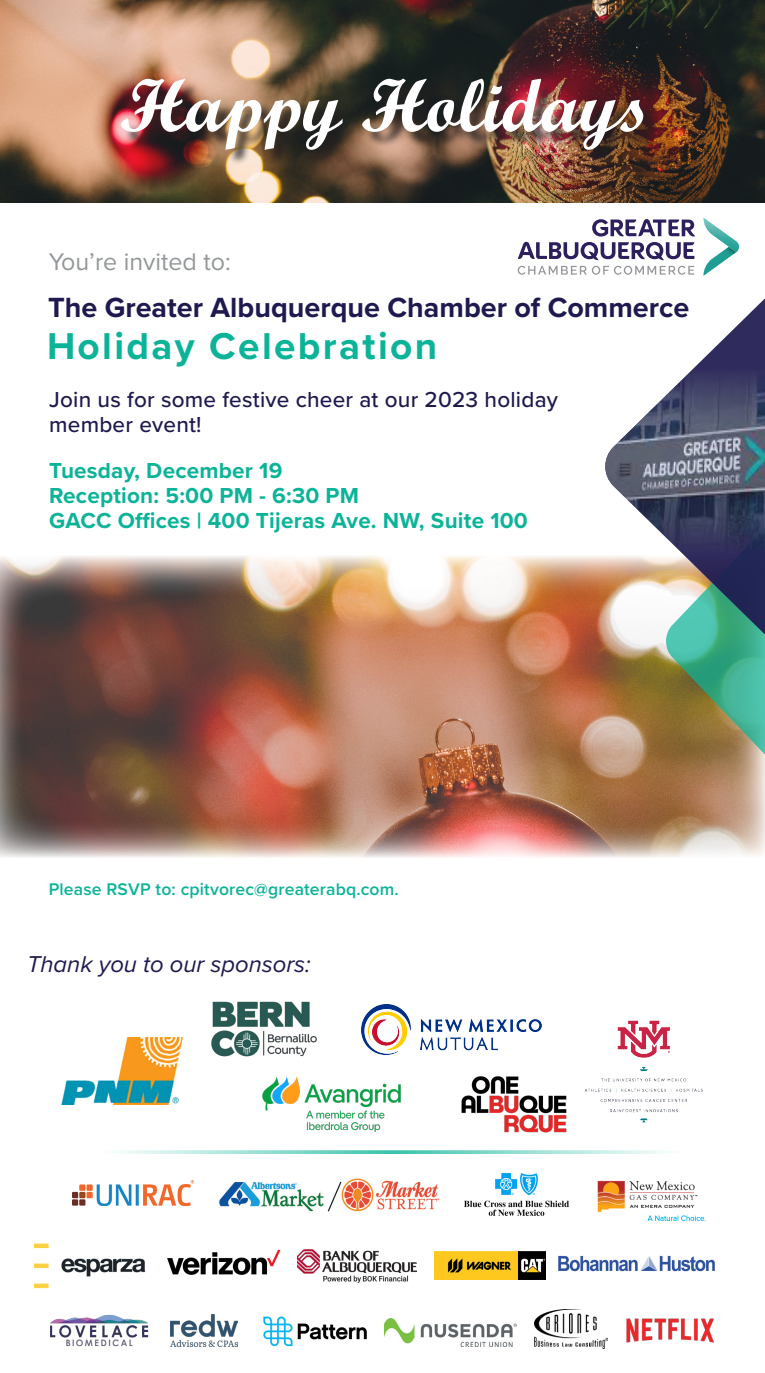
<style>
.page{position:relative;width:765px;height:1373px;background:#fff}
.page>*{position:absolute;margin:0;border:0;box-sizing:border-box;transform-origin:0 0}
.t1{font:75px "Script MT Bold";color:#fff}
.t2{font:700 38.75px "Proxima Nova";letter-spacing:.06em;color:#0bb498}
.t3{font:700 28.75px "Proxima Nova";color:#1e194f}
.t4{font:25px "Proxima Nova";color:#939698}
.t5{font:italic 23.75px "Proxima Nova";color:#1e194f}
.t6{font:700 22.5px "Proxima Nova";letter-spacing:.01em;color:#0bb498}
.t7{font:500 22.5px/25px "Proxima Nova";letter-spacing:.01em;color:#1e194f}
.t8{font:600 17.5px "Proxima Nova";letter-spacing:.01em;color:#0bb498}
</style>
<div class="page">
<img style="left:0;top:556px;width:765px;height:302px">
<img style="left:0;top:0;width:765px;height:202px">
<svg style="left:665px;top:678px;width:100px;height:97px;background:#7e885b"></svg>
<svg style="left:604px;top:255px;width:161px;height:423px"></svg>
<img style="left:604px;top:369px;width:161px;height:185px">
<svg style="left:703px;top:217px;width:37px;height:59px"></svg>
<svg style="left:518px;top:266px;width:176px;height:9px"></svg>
<svg style="left:518px;top:242px;width:176px;height:18px"></svg>
<svg style="left:592px;top:219px;width:103px;height:17px"></svg>
<div style="left:124px;top:81px;width:535px;height:84px;background:#231f20;opacity:.75"></div>
<img style="left:61px;top:1037px;width:123px;height:67px">
<img style="left:584px;top:1020px;width:119px;height:103px">
<img style="left:361px;top:1004px;width:180px;height:50px">
<img style="left:262px;top:1076px;width:139px;height:56px">
<svg style="left:119px;top:1150px;width:548px;height:4px;background:#9fe1d6"></svg>
<img style="left:211px;top:1001px;width:106px;height:56px">
<img style="left:448px;top:1076px;width:126px;height:75px">
<img style="left:219px;top:1182px;width:105px;height:30px">
<img style="left:343px;top:1178px;width:97px;height:34px">
<svg style="left:327px;top:1181px;width:16px;height:31px"></svg>
<img style="left:72px;top:1180px;width:121px;height:25px">
<img style="left:464px;top:1172px;width:105px;height:44px">
<img style="left:597px;top:1180px;width:109px;height:41px">
<img style="left:33px;top:1243px;width:112px;height:46px">
<img style="left:558px;top:1255px;width:157px;height:17px">
<img style="left:297px;top:1249px;width:119px;height:33px">
<img style="left:434px;top:1251px;width:112px;height:28px">
<img style="left:50px;top:1314px;width:99px;height:33px">
<img style="left:167px;top:1249px;width:113px;height:25px">
<img style="left:171px;top:1314px;width:67px;height:32px">
<img style="left:263px;top:1316px;width:104px;height:31px">
<img style="left:385px;top:1318px;width:131px;height:28px">
<img style="left:534px;top:1309px;width:73px;height:39px">
<img style="left:626px;top:1318px;width:88px;height:25px">
<p class="t1" style="left:119px;top:60px;width:532px">Happy Holidays</p>
<p class="t4" style="left:49px;top:243px;width:184px">You’re invited to:</p>
<p class="t3" style="left:48px;top:286px;width:643px">The Greater Albuquerque Chamber of Commerce</p>
<p class="t2" style="left:47px;top:318px;width:392px">Holiday Celebration</p>
<p class="t7" style="left:49px;top:386px;width:510px">Join us for some festive cheer at our 2023 holiday member event!</p>
<p class="t6" style="left:49px;top:453px;width:235px">Tuesday, December 19</p>
<p class="t6" style="left:49px;top:478px;width:311px">Reception: 5:00 PM - 6:30 PM</p>
<p class="t6" style="left:49px;top:503px;width:480px">GACC Offices | 400 Tijeras Ave. NW, Suite 100</p>
<p class="t8" style="left:49px;top:876px;width:352px">Please RSVP to: cpitvorec@greaterabq.com.</p>
<p class="t5" style="left:27px;top:946px;width:285px">Thank you to our sponsors:</p>
</div>
